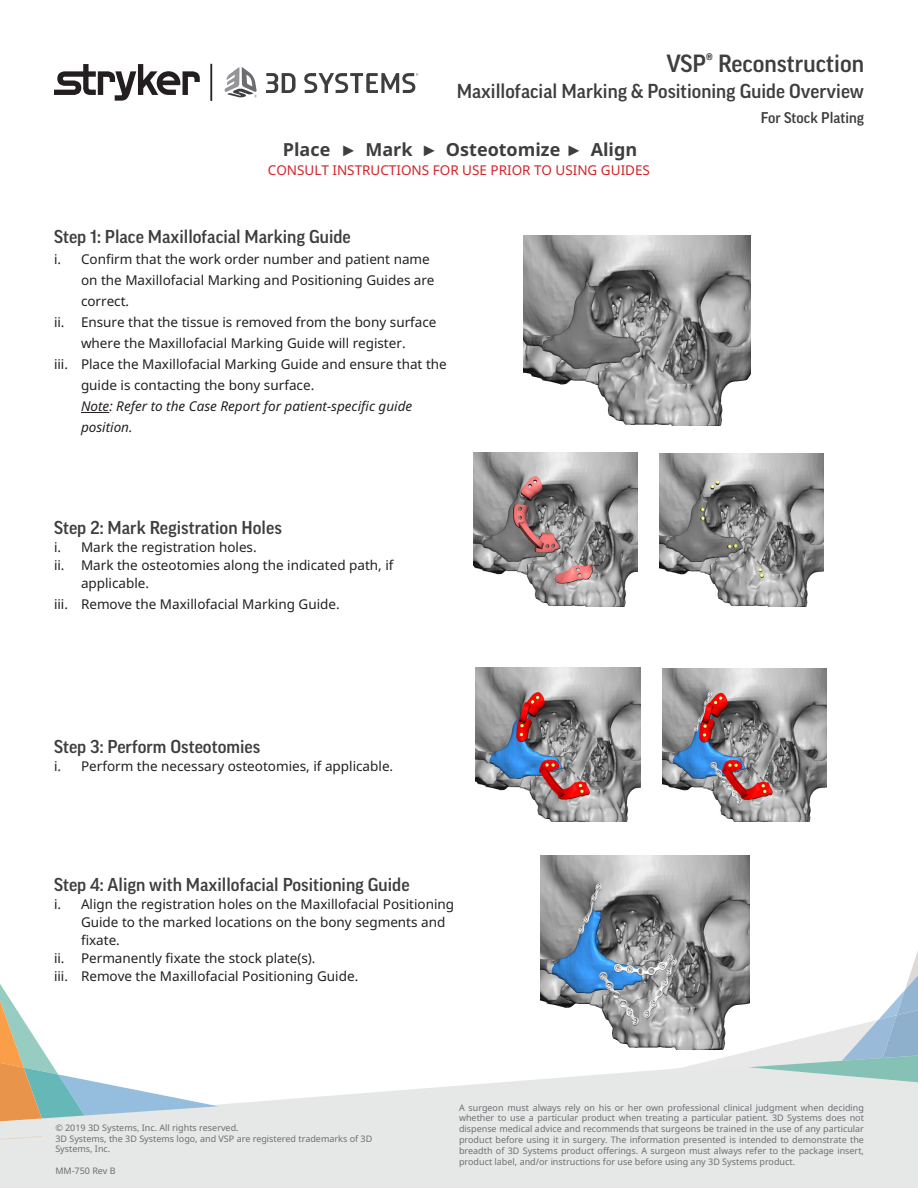
<style>
.page{position:relative;width:918px;height:1188px;background:#fff}
.page>*{position:absolute;margin:0;border:0;box-sizing:border-box;transform-origin:0 0}
.t1{font:500 24px "Good Pro";color:#3e3e3f}
.t2{font:500 19.5px "Good Pro";color:#3e3e3f}
.t3{font:500 18px "Good Pro";color:#3e3e3f}
.t4{font:700 18px "Noto Sans";color:#3e3e3f}
.t5{font:500 15px "Good Pro";color:#3e3e3f}
.t6{font:13.5px/21px "Noto Sans";color:#231f20}
.t7{font:italic 13.5px/21px "Noto Sans";color:#231f20}
.t8{font:13.5px "Noto Sans";color:#d1232a}
.t9{font:9px/10.8px "Noto Sans";color:#6e6e70}
.t10{font:9px "Noto Sans";color:#6c6d70}
</style>
<div class="page">
<svg style="left:0;top:1070px;width:918px;height:118px;background:#e8e9e9"></svg>
<svg style="left:0;top:1135px;width:60px;height:4px"></svg>
<svg style="left:0;top:984px;width:218px;height:137px"></svg>
<svg style="left:658px;top:951px;width:260px;height:134px"></svg>
<hr style="left:210px;top:64px;width:2px;height:37px;background:#231f20">
<svg style="left:54px;top:64px;width:146px;height:37px"></svg>
<svg style="left:266px;top:73px;width:30px;height:20px"></svg>
<svg style="left:304px;top:73px;width:114px;height:20px"></svg>
<svg style="left:225px;top:67px;width:32px;height:30px"></svg>
<svg style="left:81px;top:412px;width:28px;height:1px"></svg>
<img style="left:524px;top:235px;width:227px;height:190px">
<img style="left:659px;top:454px;width:165px;height:152px">
<img style="left:662px;top:669px;width:165px;height:153px">
<img style="left:473px;top:452px;width:164px;height:154px">
<img style="left:476px;top:668px;width:164px;height:154px">
<img style="left:540px;top:855px;width:210px;height:195px">
<h1 class="t1" style="left:666px;top:50px;width:199px">VSP® Reconstruction</h1>
<h2 class="t2" style="left:457px;top:80px;width:409px">Maxillofacial Marking &amp; Positioning Guide Overview</h2>
<p class="t5" style="left:761px;top:109px;width:105px">For Stock Plating</p>
<p class="t4" style="left:283px;top:137px;width:356px">Place ► Mark ► Osteotomize ► Align</p>
<p class="t8" style="left:268px;top:161px;width:384px">CONSULT INSTRUCTIONS FOR USE PRIOR TO USING GUIDES</p>
<p class="t3" style="left:54px;top:227px;width:298px">Step 1: Place Maxillofacial Marking Guide</p>
<p class="t6" style="left:81px;top:249px;width:355px;text-indent:-27px">i. Confirm that the work order number and patient name on the Maxillofacial Marking and Positioning Guides are correct.</p>
<p class="t6" style="left:54px;top:312px;width:384px;text-align:center">ii. Ensure that the tissue is removed from the bony surface where the Maxillofacial Marking Guide will register.</p>
<p class="t6" style="left:81px;top:354px;width:367px;text-indent:-27px">iii. Place the Maxillofacial Marking Guide and ensure that the guide is contacting the bony surface.</p>
<p class="t7" style="left:81px;top:396px;width:333px">Note: Refer to the Case Report for patient-specific guide position.</p>
<p class="t3" style="left:54px;top:518px;width:229px">Step 2: Mark Registration Holes</p>
<p class="t6" style="left:54px;top:537px;width:204px">i. Mark the registration holes.</p>
<p class="t6" style="left:81px;top:556px;width:314px;line-height:18px;text-indent:-27px">ii. Mark the osteotomies along the indicated path, if applicable.</p>
<p class="t6" style="left:54px;top:594px;width:287px">iii. Remove the Maxillofacial Marking Guide.</p>
<p class="t3" style="left:54px;top:737px;width:208px">Step 3: Perform Osteotomies</p>
<p class="t6" style="left:54px;top:756px;width:341px">i. Perform the necessary osteotomies, if applicable.</p>
<p class="t3" style="left:54px;top:875px;width:357px">Step 4: Align with Maxillofacial Positioning Guide</p>
<p class="t6" style="left:81px;top:895px;width:375px;line-height:18px;text-indent:-27px">i. Align the registration holes on the Maxillofacial Positioning<br>Guide to the marked locations on the bony segments and fixate.</p>
<p class="t6" style="left:54px;top:948px;width:263px">ii. Permanently fixate the stock plate(s).</p>
<p class="t6" style="left:54px;top:966px;width:306px">iii. Remove the Maxillofacial Positioning Guide.</p>
<p class="t10" style="left:55px;top:1121px;width:185px">© 2019 3D Systems, Inc. All rights reserved.</p>
<p class="t9" style="left:55px;top:1133px;width:318px">3D Systems, the 3D Systems logo, and VSP are registered trademarks of 3D<br>Systems, Inc.</p>
<p class="t10" style="left:55px;top:1165px;width:62px">MM-750 Rev B</p>
<p class="t9" style="left:459px;top:1102px;width:407px;text-align:justify">A surgeon must always rely on his or her own professional clinical judgment when deciding whether to use a particular product when treating a particular patient. 3D Systems does not dispense medical advice and recommends that surgeons be trained in the use of any particular product before using it in surgery. The information presented is intended to demonstrate the breadth of 3D Systems product offerings. A surgeon must always refer to the package insert, product label, and/or instructions for use before using any 3D Systems product.</p>
</div>
